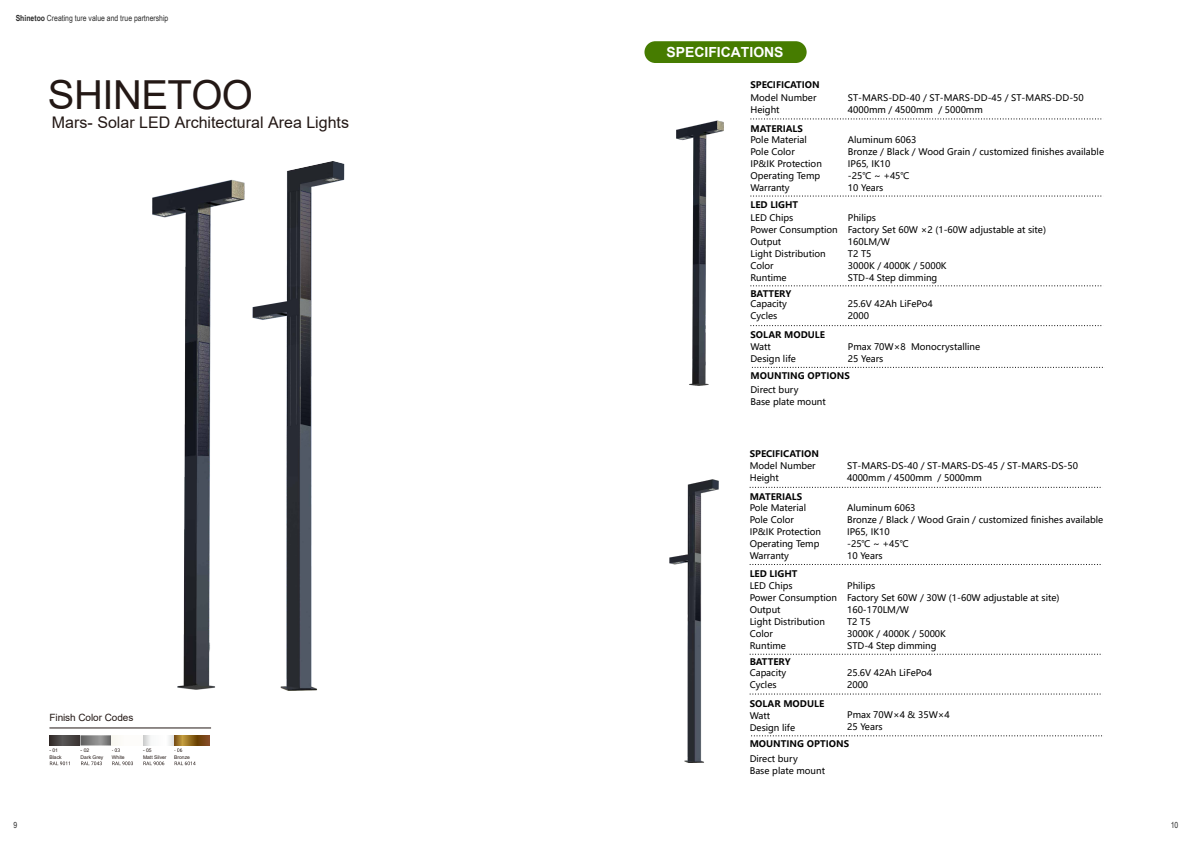
<style>
.page{position:relative;width:1191px;height:842px;background:#fff}
.page>*{position:absolute;margin:0;border:0;box-sizing:border-box;transform-origin:0 0}
.t1{font:40px "Arial";letter-spacing:-.015em;color:#231815}
.t2{font:16px "Arial";color:#231815}
.t3{font:700 13.9px "Arial";color:#fff}
.t4{font:10px "Arial";letter-spacing:-.005em;color:#231815}
.t5{font:9px/12px "Microsoft Ya Hei";color:#000}
.t6{font:700 9px "Microsoft Ya Hei";color:#000}
.t7{font:8.4px "Arial Narrow";color:#2d2d2d}
.t8{font:5px "Arial";color:#231815}
.s1{font-weight:700}
</style>
<div class="page">
<div style="left:644px;top:41px;width:162px;height:22px;background:#467c00;border-radius:11px"></div>
<hr style="left:49px;top:728px;width:162px;height:1px;background:#231815">
<svg style="left:49px;top:735px;width:32px;height:10px"></svg>
<img style="left:81px;top:735px;width:31px;height:10px">
<div style="left:112px;top:735px;width:35px;height:10px;background:#fdfcfa"></div>
<svg style="left:143px;top:735px;width:31px;height:10px"></svg>
<svg style="left:174px;top:735px;width:36px;height:10px"></svg>
<svg style="left:112px;top:748px;width:8px;height:4px"></svg>
<svg style="left:174px;top:748px;width:8px;height:4px"></svg>
<svg style="left:50px;top:761px;width:20px;height:4px"></svg>
<svg style="left:81px;top:761px;width:21px;height:4px"></svg>
<svg style="left:112px;top:761px;width:21px;height:4px"></svg>
<svg style="left:143px;top:761px;width:21px;height:4px"></svg>
<svg style="left:175px;top:761px;width:21px;height:4px"></svg>
<img style="left:152px;top:179px;width:92px;height:511px">
<img style="left:676px;top:120px;width:48px;height:266px">
<img style="left:252px;top:161px;width:93px;height:529px">
<img style="left:669px;top:479px;width:50px;height:284px">
<svg style="left:750px;top:119px;width:352px;height:1px"></svg>
<svg style="left:750px;top:196px;width:352px;height:1px"></svg>
<svg style="left:750px;top:286px;width:352px;height:1px"></svg>
<svg style="left:750px;top:325px;width:352px;height:1px"></svg>
<svg style="left:752px;top:367px;width:351px;height:1px"></svg>
<svg style="left:749px;top:487px;width:352px;height:1px"></svg>
<svg style="left:749px;top:564px;width:352px;height:1px"></svg>
<svg style="left:749px;top:654px;width:352px;height:1px"></svg>
<svg style="left:749px;top:694px;width:352px;height:1px"></svg>
<svg style="left:751px;top:736px;width:351px;height:1px"></svg>
<p class="t7" style="left:16px;top:12px;width:154px"><span class="s1">Shinetoo</span> Creating ture value and true partnership</p>
<h1 class="t1" style="left:48px;top:67px;width:206px">SHINETOO</h1>
<h2 class="t2" style="left:52px;top:111px;width:298px">Mars- Solar LED Architectural Area Lights</h2>
<p class="t4" style="left:49px;top:711px;width:86px">Finish Color Codes</p>
<p class="t8" style="left:49px;top:747px;width:10px">- 01</p>
<p class="t8" style="left:81px;top:747px;width:10px">- 02</p>
<p class="t8" style="left:143px;top:747px;width:10px">- 05</p>
<p class="t8" style="left:49px;top:753px;width:14px">Black</p>
<p class="t8" style="left:81px;top:753px;width:24px">Dark Grey</p>
<p class="t8" style="left:112px;top:753px;width:14px">White</p>
<p class="t8" style="left:143px;top:753px;width:25px">Matt Silver</p>
<p class="t8" style="left:174px;top:753px;width:17px">Bronze</p>
<h3 class="t3" style="left:666px;top:42px;width:118px">SPECIFICATIONS</h3>
<p class="t6" style="left:750px;top:79px;width:71px">SPECIFICATION</p>
<p class="t6" style="left:750px;top:122px;width:54px">MATERIALS</p>
<p class="t5" style="left:750px;top:91px;width:68px">Model Number<br>Height</p>
<p class="t5" style="left:750px;top:133px;width:73px">Pole Material<br>Pole Color<br>IP&amp;IK Protection<br>Operating Temp<br>Warranty</p>
<p class="t5" style="left:750px;top:211px;width:89px">LED Chips<br>Power Consumption<br>Output<br>Light Distribution<br>Color<br>Runtime</p>
<p class="t5" style="left:750px;top:298px;width:38px">Capacity<br>Cycles</p>
<p class="t5" style="left:750px;top:341px;width:47px">Watt<br>Design life</p>
<p class="t5" style="left:750px;top:384px;width:77px">Direct bury<br>Base plate mount</p>
<p class="t5" style="left:848px;top:91px;width:237px">ST-MARS-DD-40 / ST-MARS-DD-45 / ST-MARS-DD-50<br>4000mm / 4500mm / 5000mm</p>
<p class="t5" style="left:848px;top:133px;width:258px">Aluminum 6063<br>Bronze / Black / Wood Grain / customized finishes available<br>IP65, IK10<br>-25℃ ~ +45℃<br>10 Years</p>
<p class="t6" style="left:750px;top:199px;width:49px">LED LIGHT</p>
<p class="t5" style="left:848px;top:211px;width:200px">Philips<br>Factory Set 60W ×2 (1-60W adjustable at site)<br>160LM/W<br>T2 T5<br>3000K / 4000K / 5000K<br>STD-4 Step dimming</p>
<p class="t6" style="left:750px;top:287px;width:42px">BATTERY</p>
<p class="t6" style="left:750px;top:329px;width:76px">SOLAR MODULE</p>
<p class="t6" style="left:750px;top:369px;width:101px">MOUNTING OPTIONS</p>
<p class="t5" style="left:848px;top:298px;width:86px">25.6V 42Ah LiFePo4<br>2000</p>
<p class="t5" style="left:848px;top:341px;width:134px">Pmax 70W×8 Monocrystalline<br>25 Years</p>
<p class="t6" style="left:749px;top:447px;width:71px">SPECIFICATION</p>
<p class="t6" style="left:749px;top:490px;width:54px">MATERIALS</p>
<p class="t5" style="left:749px;top:460px;width:68px">Model Number<br>Height</p>
<p class="t5" style="left:749px;top:502px;width:73px">Pole Material<br>Pole Color<br>IP&amp;IK Protection<br>Operating Temp<br>Warranty</p>
<p class="t5" style="left:749px;top:579px;width:89px">LED Chips<br>Power Consumption<br>Output<br>Light Distribution<br>Color<br>Runtime</p>
<p class="t5" style="left:749px;top:666px;width:38px">Capacity<br>Cycles</p>
<p class="t5" style="left:749px;top:709px;width:47px">Watt<br>Design life</p>
<p class="t5" style="left:749px;top:752px;width:77px">Direct bury<br>Base plate mount</p>
<p class="t5" style="left:847px;top:459px;width:232px">ST-MARS-DS-40 / ST-MARS-DS-45 / ST-MARS-DS-50<br>4000mm / 4500mm / 5000mm</p>
<p class="t5" style="left:847px;top:501px;width:258px">Aluminum 6063<br>Bronze / Black / Wood Grain / customized finishes available<br>IP65, IK10<br>-25℃ ~ +45℃<br>10 Years</p>
<p class="t6" style="left:749px;top:567px;width:49px">LED LIGHT</p>
<p class="t5" style="left:847px;top:579px;width:214px">Philips<br>Factory Set 60W / 30W (1-60W adjustable at site)<br>160-170LM/W<br>T2 T5<br>3000K / 4000K / 5000K<br>STD-4 Step dimming</p>
<p class="t6" style="left:749px;top:656px;width:42px">BATTERY</p>
<p class="t6" style="left:749px;top:697px;width:76px">SOLAR MODULE</p>
<p class="t6" style="left:749px;top:738px;width:101px">MOUNTING OPTIONS</p>
<p class="t5" style="left:847px;top:666px;width:86px">25.6V 42Ah LiFePo4<br>2000</p>
<p class="t5" style="left:847px;top:709px;width:104px">Pmax 70W×4 &amp; 35W×4<br>25 Years</p>
<p class="t7" style="left:14px;top:819px;width:5px">9</p>
<p class="t7" style="left:1170px;top:819px;width:9px">10</p>
</div>
